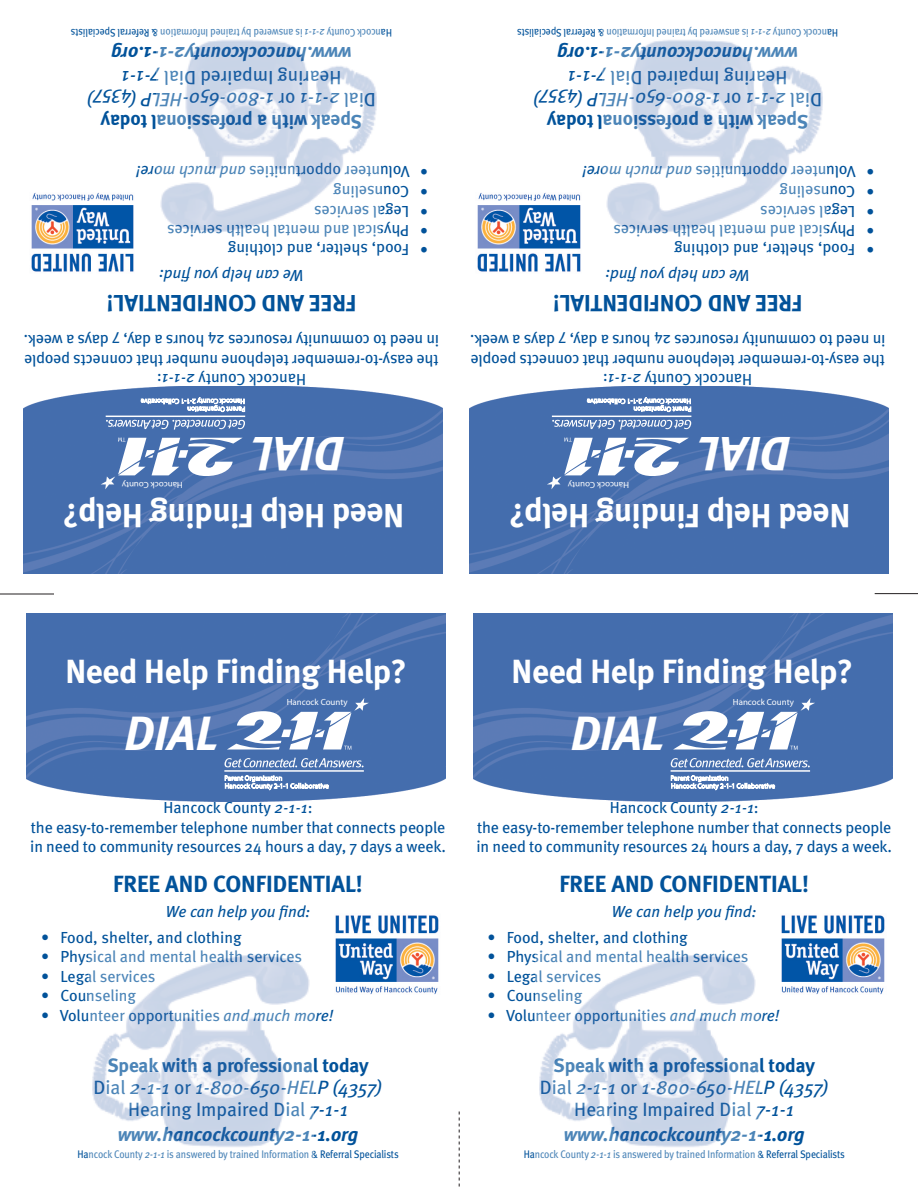
<style>
.page{position:relative;width:918px;height:1188px;background:#fff}
.page>*{position:absolute;margin:0;border:0;box-sizing:border-box;transform-origin:0 0}
.t1{font:italic 700 48px "Meta";color:#fff}
.t2{font:700 33.45px "Meta";letter-spacing:-.01em;color:#fff}
.t3{font:700 23.4px "Meta";color:#01529a}
.t4{font:italic 19.2px "Meta";letter-spacing:-.005em;color:#01529a}
.t5{font:700 19.2px "Meta";letter-spacing:-.005em;color:#01529a}
.t6{font:italic 700 19.2px "Meta";color:#01529a}
.t7{font:19.2px "Meta";color:#01529a}
.t8{font:16.05px/19.2px "Meta";letter-spacing:-.01em;color:#01529a;text-align:center}
.t9{font:italic 16.05px "Meta";color:#01529a}
.t10{font:10.95px "Meta";letter-spacing:-.01em;color:#01529a;scale:.9 1}
.t11{font:8.85px "Futura";color:#fff}
.s1{font-style:italic}
.s2{font-style:normal}
</style>
<div class="page">
<hr style="left:0;top:594px;width:54px;height:1px;background:#231f20">
<svg style="left:459px;top:1111px;width:1px;height:76px"></svg>
<hr style="left:875px;top:593px;width:43px;height:1px;background:#231f20">
<img style="left:24px;top:386px;width:419px;height:188px">
<svg style="left:106px;top:420px;width:139px;height:10px"></svg>
<svg style="left:101px;top:437px;width:142px;height:52px"></svg>
<hr style="left:106px;top:416px;width:139px;height:1px;background:#fff">
<svg style="left:140px;top:397px;width:105px;height:16px"></svg>
<img style="left:160px;top:40px;width:217px;height:192px">
<img style="left:31px;top:192px;width:103px;height:80px">
<img style="left:470px;top:386px;width:419px;height:188px">
<svg style="left:552px;top:420px;width:139px;height:10px"></svg>
<svg style="left:547px;top:437px;width:142px;height:52px"></svg>
<hr style="left:552px;top:416px;width:139px;height:1px;background:#fff">
<svg style="left:587px;top:397px;width:105px;height:16px"></svg>
<img style="left:606px;top:40px;width:217px;height:192px">
<img style="left:477px;top:192px;width:104px;height:80px">
<img style="left:473px;top:613px;width:419px;height:188px">
<svg style="left:671px;top:758px;width:139px;height:9px"></svg>
<svg style="left:673px;top:698px;width:142px;height:52px"></svg>
<hr style="left:671px;top:770px;width:139px;height:2px;background:#fff">
<svg style="left:670px;top:774px;width:105px;height:16px"></svg>
<img style="left:539px;top:955px;width:217px;height:192px">
<img style="left:781px;top:915px;width:104px;height:80px">
<img style="left:27px;top:613px;width:419px;height:188px">
<svg style="left:225px;top:758px;width:139px;height:9px"></svg>
<svg style="left:227px;top:698px;width:142px;height:52px"></svg>
<hr style="left:224px;top:770px;width:140px;height:2px;background:#fff">
<svg style="left:224px;top:774px;width:105px;height:16px"></svg>
<img style="left:92px;top:955px;width:218px;height:192px">
<img style="left:335px;top:915px;width:104px;height:80px">
<p class="t10" style="left:392px;top:40px;width:358px;rotate:-180deg">Hancock County <span class="s1">2-1-1</span> is answered by trained Information &amp; Referral Specialists</p>
<p class="t10" style="left:838px;top:40px;width:358px;rotate:-180deg">Hancock County <span class="s1">2-1-1</span> is answered by trained Information &amp; Referral Specialists</p>
<p class="t6" style="left:352px;top:65px;width:242px;rotate:-180deg">www.hancockcounty2-1-1.org</p>
<p class="t6" style="left:798px;top:65px;width:242px;rotate:-180deg">www.hancockcounty2-1-1.org</p>
<p class="t7" style="left:341px;top:89px;width:221px;rotate:-180deg">Hearing Impaired Dial <span class="s1">7-1-1</span></p>
<p class="t7" style="left:788px;top:89px;width:221px;rotate:-180deg">Hearing Impaired Dial <span class="s1">7-1-1</span></p>
<p class="t4" style="left:376px;top:111px;width:290px;rotate:-180deg"><span class="s2">Dial</span> 2-1-1 <span class="s2">or</span> 1-800-650-HELP (4357)</p>
<p class="t4" style="left:822px;top:111px;width:290px;rotate:-180deg"><span class="s2">Dial</span> 2-1-1 <span class="s2">or</span> 1-800-650-HELP (4357)</p>
<p class="t5" style="left:362px;top:133px;width:263px;rotate:-180deg">Speak with a professional today</p>
<p class="t5" style="left:808px;top:133px;width:263px;rotate:-180deg">Speak with a professional today</p>
<p class="t8" style="left:428px;top:181px;width:294px;rotate:-180deg">• Volunteer opportunities <span class="s1">and much more!</span></p>
<p class="t8" style="left:875px;top:181px;width:294px;rotate:-180deg">• Volunteer opportunities <span class="s1">and much more!</span></p>
<p class="t8" style="left:409px;top:202px;width:77px;rotate:-180deg">Counseling</p>
<p class="t8" style="left:428px;top:202px;width:10px;rotate:-180deg">•</p>
<p class="t8" style="left:855px;top:202px;width:77px;rotate:-180deg">Counseling</p>
<p class="t8" style="left:875px;top:202px;width:10px;rotate:-180deg">•</p>
<p class="t8" style="left:409px;top:221px;width:96px;rotate:-180deg">Legal services</p>
<p class="t8" style="left:428px;top:221px;width:10px;rotate:-180deg">•</p>
<p class="t8" style="left:855px;top:221px;width:96px;rotate:-180deg">Legal services</p>
<p class="t8" style="left:875px;top:221px;width:10px;rotate:-180deg">•</p>
<p class="t8" style="left:409px;top:240px;width:243px;rotate:-180deg">Physical and mental health services</p>
<p class="t8" style="left:428px;top:240px;width:10px;rotate:-180deg">•</p>
<p class="t8" style="left:855px;top:240px;width:243px;rotate:-180deg">Physical and mental health services</p>
<p class="t8" style="left:875px;top:240px;width:10px;rotate:-180deg">•</p>
<p class="t8" style="left:409px;top:259px;width:183px;rotate:-180deg">Food, shelter, and clothing</p>
<p class="t8" style="left:428px;top:259px;width:10px;rotate:-180deg">•</p>
<p class="t8" style="left:855px;top:259px;width:183px;rotate:-180deg">Food, shelter, and clothing</p>
<p class="t8" style="left:875px;top:259px;width:10px;rotate:-180deg">•</p>
<p class="t9" style="left:304px;top:285px;width:146px;rotate:-180deg">We can help you find:</p>
<p class="t9" style="left:750px;top:285px;width:146px;rotate:-180deg">We can help you find:</p>
<p class="t3" style="left:356px;top:317px;width:251px;rotate:-180deg">FREE AND CONFIDENTIAL!</p>
<p class="t3" style="left:803px;top:317px;width:251px;rotate:-180deg">FREE AND CONFIDENTIAL!</p>
<p class="t8" style="left:439px;top:389px;width:417px;rotate:-180deg">Hancock County <span class="s1">2-1-1</span>:<br>the easy-to-remember telephone number that connects people in need to community resources 24 hours a day, 7 days a week.</p>
<p class="t8" style="left:886px;top:389px;width:417px;rotate:-180deg">Hancock County <span class="s1">2-1-1</span>:<br>the easy-to-remember telephone number that connects people in need to community resources 24 hours a day, 7 days a week.</p>
<p class="t1" style="left:345px;top:482px;width:95px;rotate:-180deg">DIAL</p>
<p class="t1" style="left:791px;top:482px;width:95px;rotate:-180deg">DIAL</p>
<p class="t11" style="left:183px;top:490px;width:62px;rotate:-180deg">Hancock County</p>
<p class="t2" style="left:404px;top:535px;width:343px;rotate:-180deg">Need Help Finding Help?</p>
<p class="t11" style="left:629px;top:490px;width:62px;rotate:-180deg">Hancock County</p>
<p class="t2" style="left:850px;top:535px;width:343px;rotate:-180deg">Need Help Finding Help?</p>
<p class="t2" style="left:65px;top:652px;width:343px">Need Help Finding Help?</p>
<p class="t2" style="left:512px;top:652px;width:343px">Need Help Finding Help?</p>
<p class="t11" style="left:287px;top:697px;width:62px">Hancock County</p>
<p class="t11" style="left:733px;top:697px;width:62px">Hancock County</p>
<p class="t1" style="left:125px;top:705px;width:95px">DIAL</p>
<p class="t1" style="left:571px;top:705px;width:95px">DIAL</p>
<p class="t8" style="left:30px;top:798px;width:417px">Hancock County <span class="s1">2-1-1</span>:<br>the easy-to-remember telephone number that connects people in need to community resources 24 hours a day, 7 days a week.</p>
<p class="t3" style="left:113px;top:871px;width:251px">FREE AND CONFIDENTIAL!</p>
<p class="t9" style="left:166px;top:902px;width:146px">We can help you find:</p>
<p class="t8" style="left:41px;top:928px;width:202px">• Food, shelter, and clothing</p>
<p class="t8" style="left:41px;top:947px;width:262px">• Physical and mental health services</p>
<p class="t8" style="left:41px;top:966px;width:116px">• Legal services</p>
<p class="t8" style="left:41px;top:986px;width:96px">• Counseling</p>
<p class="t8" style="left:41px;top:1006px;width:294px">• Volunteer opportunities <span class="s1">and much more!</span></p>
<p class="t5" style="left:107px;top:1054px;width:263px">Speak with a professional today</p>
<p class="t4" style="left:94px;top:1076px;width:290px"><span class="s2">Dial</span> 2-1-1 <span class="s2">or</span> 1-800-650-HELP (4357)</p>
<p class="t7" style="left:128px;top:1098px;width:221px">Hearing Impaired Dial <span class="s1">7-1-1</span></p>
<p class="t6" style="left:118px;top:1123px;width:242px">www.hancockcounty2-1-1.org</p>
<p class="t10" style="left:78px;top:1148px;width:358px">Hancock County <span class="s1">2-1-1</span> is answered by trained Information &amp; Referral Specialists</p>
<p class="t8" style="left:476px;top:798px;width:417px">Hancock County <span class="s1">2-1-1</span>:<br>the easy-to-remember telephone number that connects people in need to community resources 24 hours a day, 7 days a week.</p>
<p class="t3" style="left:559px;top:871px;width:251px">FREE AND CONFIDENTIAL!</p>
<p class="t9" style="left:612px;top:902px;width:146px">We can help you find:</p>
<p class="t8" style="left:487px;top:928px;width:202px">• Food, shelter, and clothing</p>
<p class="t8" style="left:487px;top:947px;width:262px">• Physical and mental health services</p>
<p class="t8" style="left:487px;top:966px;width:116px">• Legal services</p>
<p class="t8" style="left:487px;top:986px;width:96px">• Counseling</p>
<p class="t8" style="left:487px;top:1006px;width:294px">• Volunteer opportunities <span class="s1">and much more!</span></p>
<p class="t5" style="left:554px;top:1054px;width:263px">Speak with a professional today</p>
<p class="t4" style="left:540px;top:1076px;width:290px"><span class="s2">Dial</span> 2-1-1 <span class="s2">or</span> 1-800-650-HELP (4357)</p>
<p class="t7" style="left:574px;top:1098px;width:221px">Hearing Impaired Dial <span class="s1">7-1-1</span></p>
<p class="t6" style="left:564px;top:1123px;width:242px">www.hancockcounty2-1-1.org</p>
<p class="t10" style="left:524px;top:1148px;width:358px">Hancock County <span class="s1">2-1-1</span> is answered by trained Information &amp; Referral Specialists</p>
</div>
